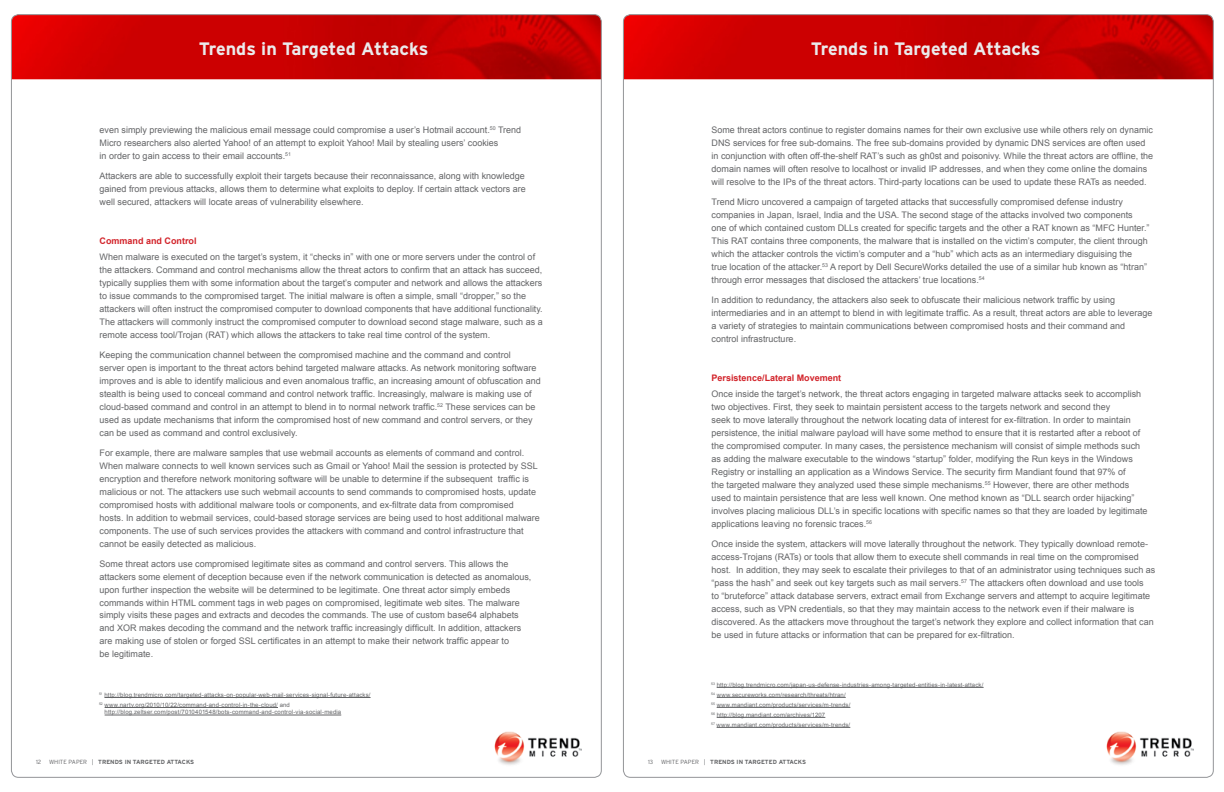
<style>
.page{position:relative;width:1224px;height:792px;background:#fff}
.page>*{position:absolute;margin:0;border:0;box-sizing:border-box;transform-origin:0 0}
.t1{font:700 18px "Interstate";letter-spacing:-.02em;color:#ebebec}
.t2{font:9px/13px "Arial";color:#636466}
.t3{font:700 9px "Arial";color:#d2232a}
.t4{font:6px/10px "Arial";letter-spacing:.02em;color:#636466}
.t5{font:700 6px "Interstate";color:#636466}
.t6{font:300 6px "Interstate";color:#636466}
.s1{font-weight:300}
</style>
<div class="page">
<img style="left:11px;top:15px;width:589px;height:64px">
<img style="left:623px;top:15px;width:589px;height:64px">
<img style="left:494px;top:731px;width:87px;height:34px">
<img style="left:1106px;top:731px;width:87px;height:34px">
<hr style="left:104px;top:697px;width:267px;height:1px;background:#636466">
<hr style="left:105px;top:707px;width:173px;height:1px;background:#636466">
<hr style="left:105px;top:715px;width:236px;height:1px;background:#636466">
<hr style="left:717px;top:687px;width:267px;height:1px;background:#636466">
<hr style="left:717px;top:697px;width:129px;height:1px;background:#636466">
<hr style="left:717px;top:707px;width:133px;height:1px;background:#636466">
<hr style="left:717px;top:717px;width:108px;height:1px;background:#636466">
<hr style="left:717px;top:727px;width:133px;height:1px;background:#636466">
<h1 class="t1" style="left:199px;top:38px;width:231px">Trends in Targeted Attacks</h1>
<h1 class="t1" style="left:811px;top:38px;width:231px">Trends in Targeted Attacks</h1>
<p class="t2" style="left:100px;top:123px;width:423px">even simply previewing the malicious email message could compromise a user’s Hotmail account.<sup>50</sup> Trend<br>Micro researchers also alerted Yahoo! of an attempt to exploit Yahoo! Mail by stealing users’ cookies<br>in order to gain access to their email accounts.<sup>51</sup></p>
<p class="t2" style="left:100px;top:169px;width:428px;text-align:justify">Attackers are able to successfully exploit their targets because their reconnaissance, along with knowledge gained from previous attacks, allows them to determine what exploits to deploy. If certain attack vectors are well secured, attackers will locate areas of vulnerability elsewhere.</p>
<p class="t3" style="left:100px;top:234px;width:99px">Command and Control</p>
<p class="t2" style="left:100px;top:250px;width:445px">When malware is executed on the target’s system, it “checks in” with one or more servers under the control of the attackers. Command and control mechanisms allow the threat actors to confirm that an attack has succeed, typically supplies them with some information about the target’s computer and network and allows the attackers to issue commands to the compromised target. The initial malware is often a simple, small “dropper,” so the attackers will often instruct the compromised computer to download components that have additional functionality.<br>The attackers will commonly instruct the compromised computer to download second stage malware, such as a remote access tool/Trojan (RAT) which allows the attackers to take real time control of the system.</p>
<p class="t2" style="left:100px;top:348px;width:443px">Keeping the communication channel between the compromised machine and the command and control<br>server open is important to the threat actors behind targeted malware attacks. As network monitoring software improves and is able to identify malicious and even anomalous traffic, an increasing amount of obfuscation and stealth is being used to conceal command and control network traffic. Increasingly, malware is making use of cloud-based command and control in an attempt to blend in to normal network traffic.<sup>52</sup> These services can be used as update mechanisms that inform the compromised host of new command and control servers, or they can be used as command and control exclusively.</p>
<p class="t2" style="left:100px;top:446px;width:442px">For example, there are malware samples that use webmail accounts as elements of command and control.<br>When malware connects to well known services such as Gmail or Yahoo! Mail the session is protected by SSL encryption and therefore network monitoring software will be unable to determine if the subsequent traffic is malicious or not. The attackers use such webmail accounts to send commands to compromised hosts, update compromised hosts with additional malware tools or components, and ex-filtrate data from compromised hosts. In addition to webmail services, could-based storage services are being used to host additional malware components. The use of such services provides the attackers with command and control infrastructure that cannot be easily detected as malicious.</p>
<p class="t2" style="left:100px;top:557px;width:433px">Some threat actors use compromised legitimate sites as command and control servers. This allows the attackers some element of deception because even if the network communication is detected as anomalous, upon further inspection the website will be determined to be legitimate. One threat actor simply embeds commands within HTML comment tags in web pages on compromised, legitimate web sites. The malware simply visits these pages and extracts and decodes the commands. The use of custom base64 alphabets and XOR makes decoding the command and the network traffic increasingly difficult. In addition, attackers are making use of stolen or forged SSL certificates in an attempt to make their network traffic appear to<br>be legitimate.</p>
<p class="t4" style="left:99px;top:690px;width:273px"><sup>51</sup> http://blog.trendmicro.com/targeted-attacks-on-popular-web-mail-services-signal-future-attacks/<br><sup>52</sup> www.nartv.org/2010/10/22/command-and-control-in-the-cloud/ and</p>
<p class="t4" style="left:105px;top:707px;width:238px">http://blog.zeltser.com/post/7010401548/bots-command-and-control-via-social-media</p>
<p class="t2" style="left:712px;top:123px;width:443px">Some threat actors continue to register domains names for their own exclusive use while others rely on dynamic DNS services for free sub-domains. The free sub-domains provided by dynamic DNS services are often used in conjunction with often off-the-shelf RAT’s such as gh0st and poisonivy. While the threat actors are offline, the domain names will often resolve to localhost or invalid IP addresses, and when they come online the domains will resolve to the IPs of the threat actors. Third-party locations can be used to update these RATs as needed.</p>
<p class="t2" style="left:712px;top:195px;width:439px">Trend Micro uncovered a campaign of targeted attacks that successfully compromised defense industry companies in Japan, Israel, India and the USA. The second stage of the attacks involved two components one of which contained custom DLLs created for specific targets and the other a RAT known as “MFC Hunter.” This RAT contains three components, the malware that is installed on the victim’s computer, the client through which the attacker controls the victim’s computer and a “hub” which acts as an intermediary disguising the true location of the attacker.<sup>53</sup> A report by Dell SecureWorks detailed the use of a similar hub known as “htran” through error messages that disclosed the attackers’ true locations.<sup>54</sup></p>
<p class="t2" style="left:712px;top:293px;width:442px">In addition to redundancy, the attackers also seek to obfuscate their malicious network traffic by using intermediaries and in an attempt to blend in with legitimate traffic. As a result, threat actors are able to leverage a variety of strategies to maintain communications between compromised hosts and their command and control infrastructure.</p>
<p class="t3" style="left:712px;top:371px;width:131px">Persistence/Lateral Movement</p>
<p class="t2" style="left:712px;top:387px;width:438px">Once inside the target’s network, the threat actors engaging in targeted malware attacks seek to accomplish two objectives. First, they seek to maintain persistent access to the targets network and second they<br>seek to move laterally throughout the network locating data of interest for ex-filtration. In order to maintain persistence, the initial malware payload will have some method to ensure that it is restarted after a reboot of the compromised computer. In many cases, the persistence mechanism will consist of simple methods such as adding the malware executable to the windows “startup” folder, modifying the Run keys in the Windows Registry or installing an application as a Windows Service. The security firm Mandiant found that 97% of<br>the targeted malware they analyzed used these simple mechanisms.<sup>55</sup> However, there are other methods used to maintain persistence that are less well known. One method known as “DLL search order hijacking” involves placing malicious DLL’s in specific locations with specific names so that they are loaded by legitimate applications leaving no forensic traces.<sup>56</sup></p>
<p class="t2" style="left:712px;top:537px;width:445px">Once inside the system, attackers will move laterally throughout the network. They typically download remote&shy;access-Trojans (RATs) or tools that allow them to execute shell commands in real time on the compromised host. In addition, they may seek to escalate their privileges to that of an administrator using techniques such as “pass the hash” and seek out key targets such as mail servers.<sup>57</sup> The attackers often download and use tools<br>to “bruteforce” attack database servers, extract email from Exchange servers and attempt to acquire legitimate access, such as VPN credentials, so that they may maintain access to the network even if their malware is discovered. As the attackers move throughout the target’s network they explore and collect information that can be used in future attacks or information that can be prepared for ex-filtration.</p>
<p class="t4" style="left:711px;top:680px;width:274px"><sup>53</sup> http://blog.trendmicro.com/japan-us-defense-industries-among-targeted-entities-in-latest-attack/ <sup>54</sup> www.secureworks.com/research/threats/htran/<br><sup>55</sup> www.mandiant.com/products/services/m-trends/<br><sup>56</sup> http://blog.mandiant.com/archives/1207<br><sup>57</sup> www.mandiant.com/products/services/m-trends/</p>
<p class="t6" style="left:36px;top:758px;width:7px">12</p>
<p class="t5" style="left:49px;top:758px;width:127px"><span class="s1">WHITE PAPER |</span> Trends in Targeted Atta</p>
<p class="t5" style="left:182px;top:758px;width:14px">cks</p>
<p class="t6" style="left:648px;top:758px;width:7px">13</p>
<p class="t5" style="left:661px;top:758px;width:127px"><span class="s1">WHITE PAPER |</span> Trends in Targeted Atta</p>
<p class="t5" style="left:794px;top:758px;width:14px">cks</p>
</div>
